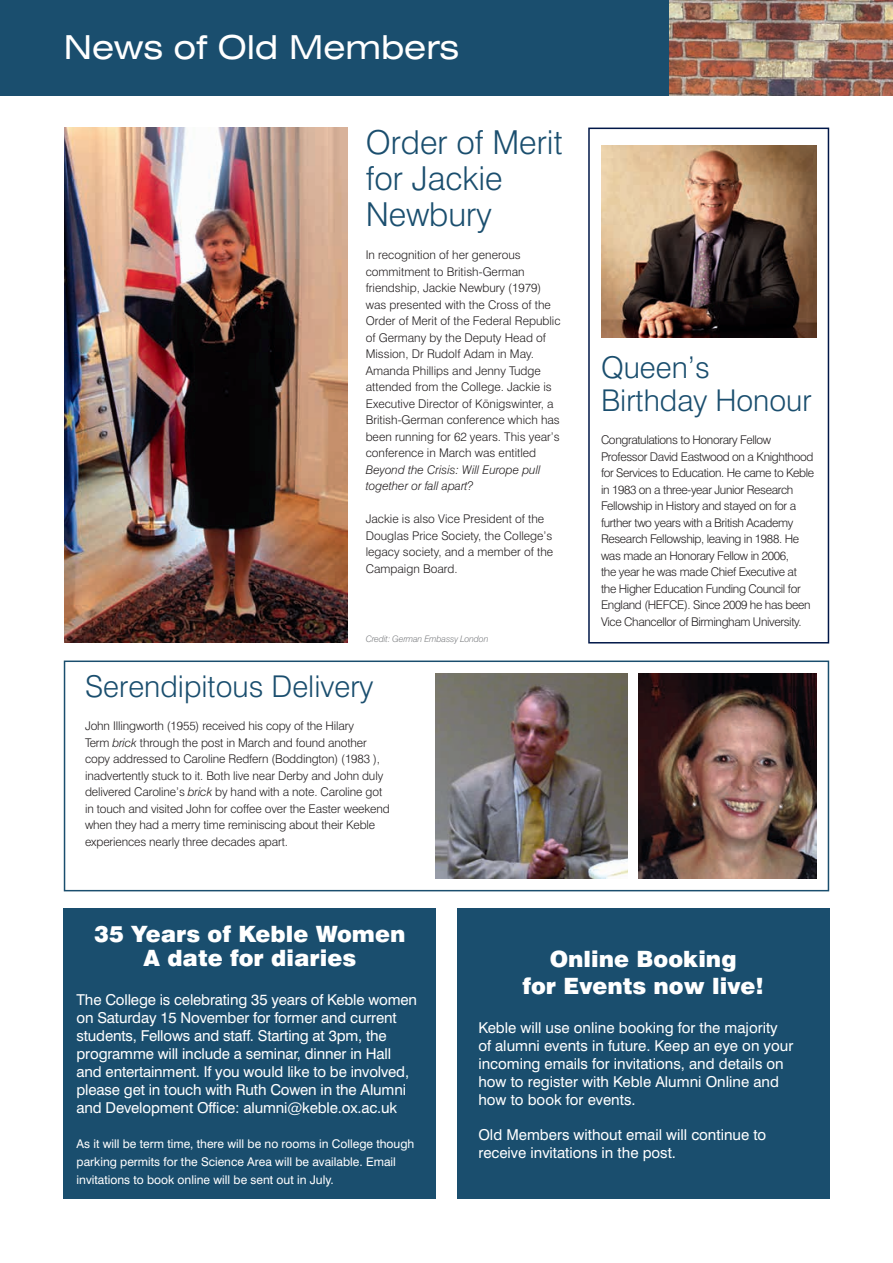
<style>
.page{position:relative;width:893px;height:1263px;background:#fff}
.page>*{position:absolute;margin:0;border:0;box-sizing:border-box;transform-origin:0 0}
.t1{font:300 33px/36px "Swiss 721 BT";color:#1a4e6e}
.t2{font:expanded 33px "Swiss 721 BT";color:#fff}
.t3{font:300 30px/33px "Swiss 721 BT";color:#1a4e6e}
.t4{font:900 22.5px/27px "Swiss 721 BT";color:#fff;text-align:center}
.t5{font:15px/18px "Swiss 721 BT";letter-spacing:-.01em;color:#fff}
.t6{font:300 12px/16.5px "Swiss 721 BT";letter-spacing:-.01em;color:#231f20}
.t7{font:300 12px/16.5px "Swiss 721 BT";letter-spacing:-.03em;color:#231f20}
.t8{font:12px/18px "Swiss 721 BT";color:#fff}
.t9{font:italic 300 9px "Swiss 721 BT";letter-spacing:-.02em;color:#808285}
.s1{font-style:italic}
</style>
<div class="page">
<div style="left:64px;top:660px;width:765px;height:231px;border:2px solid #1a4e6e"></div>
<div style="left:0;top:0;width:893px;height:96px;background:#1a4e6e"></div>
<img style="left:670px;top:0;width:223px;height:96px">
<div style="left:457px;top:908px;width:372px;height:291px;background:#1a4e6e"></div>
<div style="left:64px;top:908px;width:372px;height:291px;background:#1a4e6e"></div>
<img style="left:64px;top:128px;width:283px;height:514px">
<img style="left:436px;top:673px;width:192px;height:206px">
<img style="left:638px;top:673px;width:178px;height:206px">
<div style="left:588px;top:128px;width:241px;height:515px;border:2px solid #001748"></div>
<img style="left:602px;top:145px;width:214px;height:193px">
<p class="t2" style="left:64px;top:28px;width:397px">News of Old Members</p>
<p class="t1" style="left:366px;top:124px;width:198px">Order of Merit for Jackie<br>Newbury</p>
<p class="t6" style="left:366px;top:246px;width:196px">In recognition of her generous commitment to British-German friendship, Jackie Newbury (1979) was presented with the Cross of the Order of Merit of the Federal Republic of Germany by the Deputy Head of Mission, Dr Rudolf Adam in May.<br>Amanda Phillips and Jenny Tudge attended from the College. Jackie is Executive Director of Königswinter, a British-German conference which has been running for 62 years. This year’s conference in March was entitled <span class="s1">Beyond the Crisis: Will Europe pull together or fall apart?</span></p>
<p class="t6" style="left:366px;top:510px;width:189px">Jackie is also Vice President of the<br>Douglas Price Society, the College’s legacy society, and a member of the<br>Campaign Board.</p>
<p class="t9" style="left:366px;top:633px;width:124px">Credit: German Embassy London</p>
<p class="t3" style="left:85px;top:670px;width:290px">Serendipitous Delivery</p>
<p class="t6" style="left:85px;top:718px;width:306px">John Illingworth (1955) received his copy of the Hilary<br>Term <span class="s1">brick</span> through the post in March and found another copy addressed to Caroline Redfern (Boddington) (1983 ), inadvertently stuck to it. Both live near Derby and John duly delivered Caroline’s <span class="s1">brick</span> by hand with a note. Caroline got in touch and visited John for coffee over the Easter weekend when they had a merry time reminiscing about their Keble experiences nearly three decades apart.</p>
<p class="t3" style="left:601px;top:351px;width:212px">Queen’s<br>Birthday Honour</p>
<p class="t7" style="left:601px;top:432px;width:215px">Congratulations to Honorary Fellow Professor David Eastwood on a Knighthood for Services to Education. He came to Keble in 1983 on a three-year Junior Research Fellowship in History and stayed on for a further two years with a British Academy Research Fellowship, leaving in 1988. He was made an Honorary Fellow in 2006,<br>the year he was made Chief Executive at the Higher Education Funding Council for England (HEFCE). Since 2009 he has been Vice Chancellor of Birmingham University.</p>
<p class="t4" style="left:94px;top:922px;width:313px;line-height:24px">35 Years of Keble Women<br>A date for diaries</p>
<p class="t5" style="left:77px;top:990px;width:342px">The College is celebrating 35 years of Keble women on Saturday 15 November for former and current students, Fellows and staff. Starting at 3pm, the programme will include a seminar, dinner in Hall and entertainment. If you would like to be involved, please get in touch with Ruth Cowen in the Alumni and Development Office: alumni@keble.ox.ac.uk</p>
<p class="t8" style="left:77px;top:1134px;width:339px">As it will be term time, there will be no rooms in College though parking permits for the Science Area will be available. Email invitations to book online will be sent out in July.</p>
<p class="t4" style="left:522px;top:946px;width:243px">Online Booking<br>for Events now live!</p>
<p class="t5" style="left:478px;top:1019px;width:317px">Keble will use online booking for the majority of alumni events in future. Keep an eye on your incoming emails for invitations, and details on how to register with Keble Alumni Online and how to book for events.</p>
<p class="t5" style="left:478px;top:1126px;width:289px">Old Members without email will continue to receive invitations in the post.</p>
</div>
